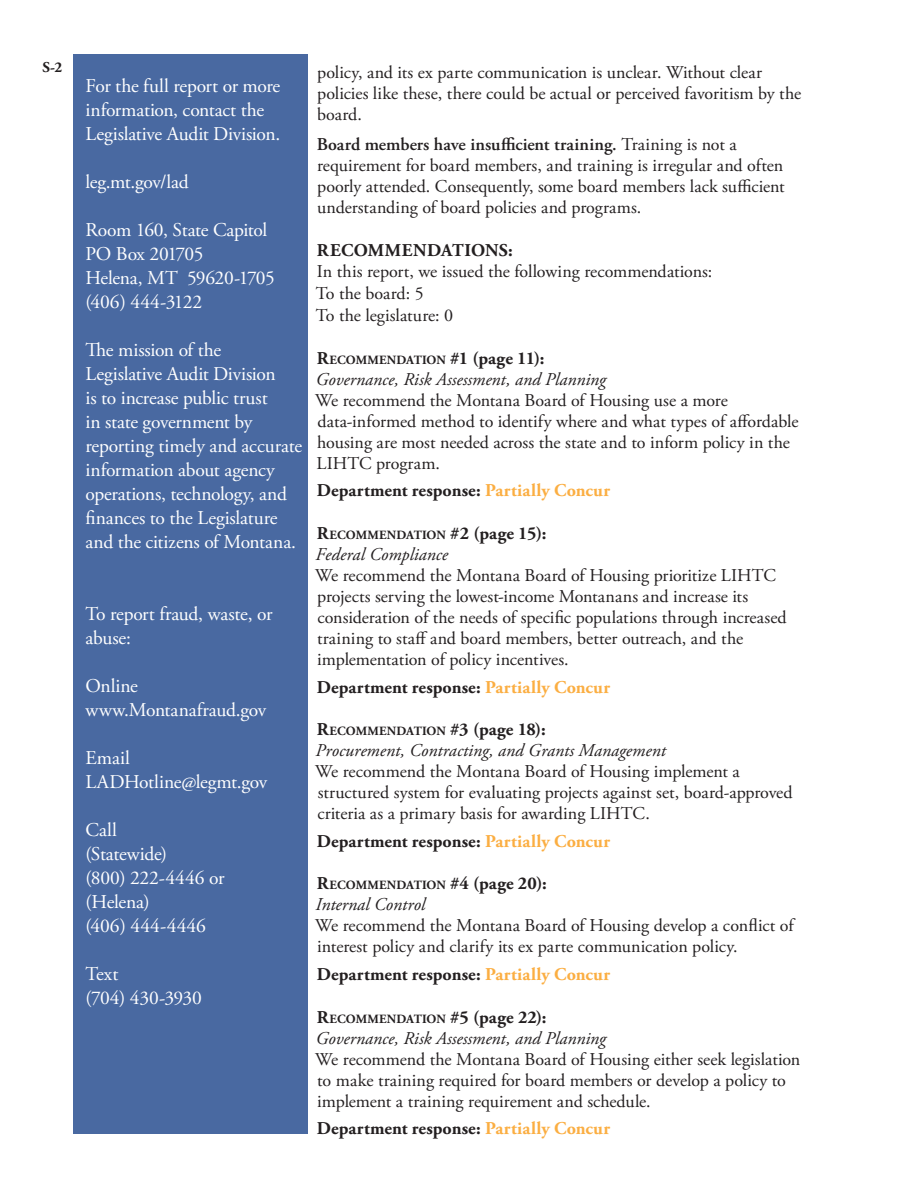
<style>
.page{position:relative;width:918px;height:1188px;background:#fff}
.page>*{position:absolute;margin:0;border:0;box-sizing:border-box;transform-origin:0 0}
.t1{font:19.5px/24px "Adobe Garamond Pro";letter-spacing:-.01em;color:#fff}
.t2{font:18px/21px "Adobe Garamond Pro";letter-spacing:-.005em;color:#231f20}
.t3{font:700 18px "Adobe Garamond Pro";letter-spacing:.005em;color:#231f20}
.t4{font:italic 18px "Adobe Garamond Pro";color:#231f20}
.t5{font:700 15px "Adobe Garamond Pro";color:#231f20}
.t6{font:700 12.6px "Adobe Garamond Pro";letter-spacing:.005em;color:#231f20}
.s1{font-weight:600}
.s2{font-size:18px}
.s3{color:#fbae42}
</style>
<div class="page">
<div style="left:74px;top:54px;width:234px;height:1080px;background:#4969a1"></div>
<p class="t5" style="left:42px;top:58px;width:21px">S-2</p>
<p class="t1" style="left:86px;top:75px;width:196px">For the full report or more information, contact the<br>Legislative Audit Division.</p>
<p class="t1" style="left:86px;top:171px;width:105px">leg.mt.gov/lad</p>
<p class="t1" style="left:86px;top:219px;width:191px">Room 160, State Capitol<br>PO Box 201705<br>Helena, MT 59620-1705 (406) 444-3122</p>
<p class="t1" style="left:86px;top:339px;width:218px">The mission of the<br>Legislative Audit Division<br>is to increase public trust<br>in state government by reporting timely and accurate information about agency operations, technology, and finances to the Legislature and the citizens of Montana.</p>
<p class="t1" style="left:86px;top:603px;width:189px">To report fraud, waste, or abuse:</p>
<p class="t1" style="left:86px;top:675px;width:182px">Online www.Montanafraud.gov</p>
<p class="t1" style="left:86px;top:747px;width:183px">Email<br>LADHotline@legmt.gov</p>
<p class="t1" style="left:86px;top:819px;width:141px">Call<br>(Statewide)<br>(800) 222-4446 or (Helena)<br>(406) 444-4446</p>
<p class="t1" style="left:86px;top:963px;width:118px">Text<br>(704) 430-3930</p>
<p class="t2" style="left:317px;top:63px;width:486px">policy, and its ex parte communication is unclear. Without clear policies like these, there could be actual or perceived favoritism by the board.</p>
<p class="t2" style="left:317px;top:135px;width:469px"><span class="s1">Board members have insufficient training.</span> Training is not a requirement for board members, and training is irregular and often poorly attended. Consequently, some board members lack sufficient understanding of board policies and programs.</p>
<p class="t3" style="left:317px;top:240px;width:198px">RECOMMENDATIONS:</p>
<p class="t2" style="left:316px;top:262px;width:398px;line-height:21.6px">In this report, we issued the following recommendations:<br>To the board: 5<br>To the legislature: 0</p>
<p class="t6" style="left:317px;top:352px;width:229px"><span class="s2">R</span>ECOMMENDATION <span class="s2">#1</span> <span class="s2">(page 11):</span></p>
<p class="t4" style="left:316px;top:368px;width:292px">Governance, Risk Assessment, and Planning</p>
<p class="t2" style="left:315px;top:390px;width:485px">We recommend the Montana Board of Housing use a more data-informed method to identify where and what types of affordable housing are most needed across the state and to inform policy in the LIHTC program.</p>
<p class="t3" style="left:317px;top:480px;width:295px">Department response: <span class="s3">Partially Concur</span></p>
<p class="t6" style="left:317px;top:528px;width:231px"><span class="s2">R</span>ECOMMENDATION <span class="s2">#2</span> <span class="s2">(page 15):</span></p>
<p class="t4" style="left:316px;top:543px;width:134px">Federal Compliance</p>
<p class="t2" style="left:315px;top:565px;width:473px">We recommend the Montana Board of Housing prioritize LIHTC projects serving the lowest-income Montanans and increase its consideration of the needs of specific populations through increased training to staff and board members, better outreach, and the implementation of policy incentives.</p>
<p class="t3" style="left:317px;top:676px;width:295px">Department response: <span class="s3">Partially Concur</span></p>
<p class="t6" style="left:317px;top:724px;width:230px"><span class="s2">R</span>ECOMMENDATION <span class="s2">#3</span> <span class="s2">(page 18):</span></p>
<p class="t4" style="left:316px;top:740px;width:352px">Procurement, Contracting, and Grants Management</p>
<p class="t2" style="left:315px;top:762px;width:479px">We recommend the Montana Board of Housing implement a structured system for evaluating projects against set, board-approved criteria as a primary basis for awarding LIHTC.</p>
<p class="t3" style="left:317px;top:831px;width:295px">Department response: <span class="s3">Partially Concur</span></p>
<p class="t6" style="left:317px;top:878px;width:231px"><span class="s2">R</span>ECOMMENDATION <span class="s2">#4</span> <span class="s2">(page 20):</span></p>
<p class="t4" style="left:316px;top:894px;width:111px">Internal Control</p>
<p class="t2" style="left:315px;top:916px;width:482px">We recommend the Montana Board of Housing develop a conflict of interest policy and clarify its ex parte communication policy.</p>
<p class="t3" style="left:317px;top:964px;width:295px">Department response: <span class="s3">Partially Concur</span></p>
<p class="t6" style="left:317px;top:1011px;width:231px"><span class="s2">R</span>ECOMMENDATION <span class="s2">#5</span> <span class="s2">(page 22):</span></p>
<p class="t4" style="left:316px;top:1027px;width:292px">Governance, Risk Assessment, and Planning</p>
<p class="t2" style="left:315px;top:1049px;width:487px">We recommend the Montana Board of Housing either seek legislation to make training required for board members or develop a policy to implement a training requirement and schedule.</p>
<p class="t3" style="left:317px;top:1118px;width:295px">Department response: <span class="s3">Partially Concur</span></p>
</div>
